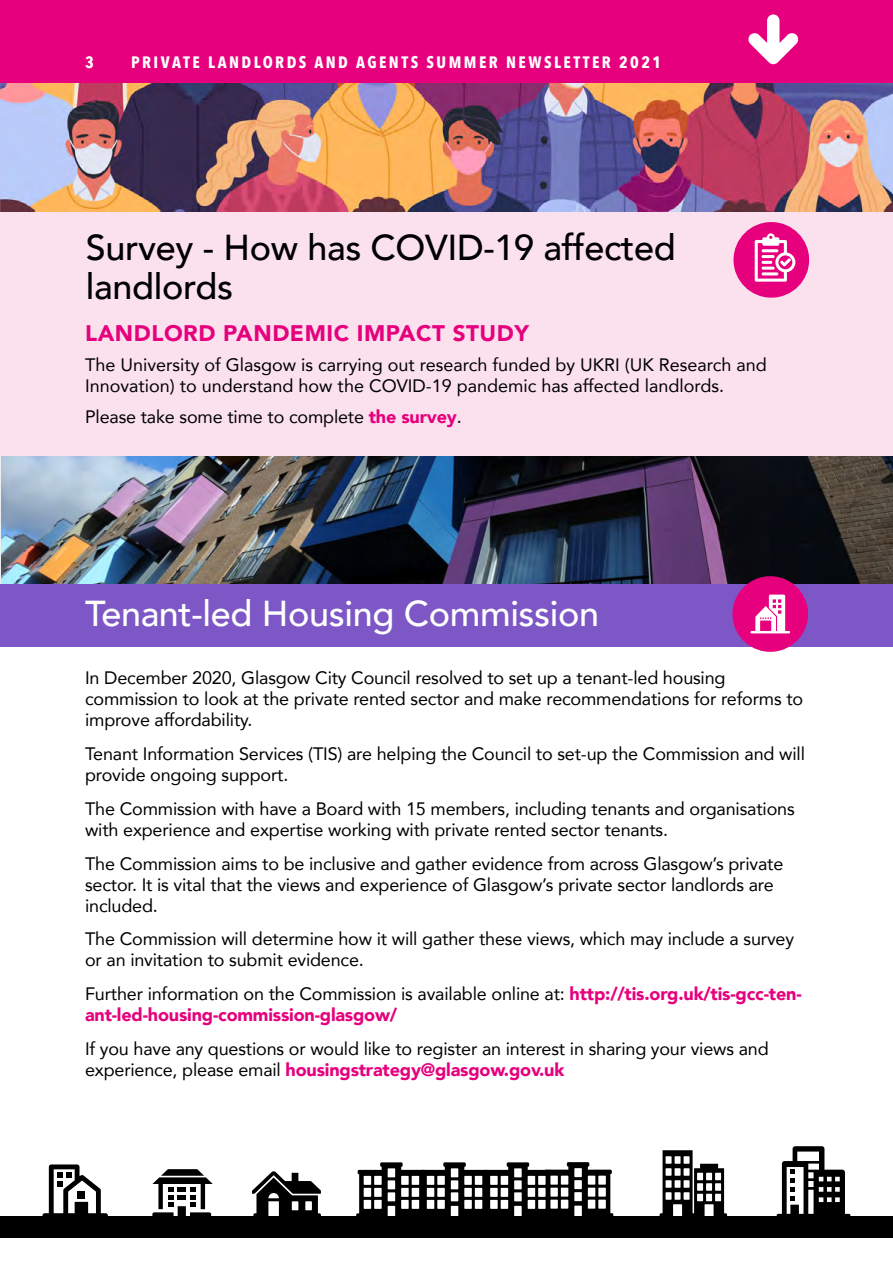
<style>
.page{position:relative;width:893px;height:1263px;background:#fff}
.page>*{position:absolute;margin:0;border:0;box-sizing:border-box;transform-origin:0 0}
.Heading_3{font:500 36px/39px "Avenir";letter-spacing:-.01em;color:#000}
.Heading_3-2{font:500 36px "Avenir";letter-spacing:-.01em;color:#fff}
.Heading_4{font:900 22.5px "Avenir";letter-spacing:.025em;color:#e6007d}
.Paragraph_Style_2{font:18px/21px "Avenir";letter-spacing:-.01em;color:#000}
.Paragraph_Style_2-2{font:900 18px/21px "Avenir";letter-spacing:-.01em;color:#e6007d}
.Sub_Heading_6{font:700 16.5px "Avenir Next Condensed";letter-spacing:.15em;color:#fff}
.s1{font-weight:900;color:#e6007d}
.s2{font-weight:400;color:#000}
</style>
<div class="page">
<div style="left:1px;top:0;width:892px;height:84px;background:#e6007d"></div>
<div style="left:0;top:1216px;width:893px;height:21px;background:#000"></div>
<svg style="left:777px;top:1146px;width:73px;height:70px"></svg>
<svg style="left:152px;top:1169px;width:61px;height:47px"></svg>
<svg style="left:43px;top:1164px;width:65px;height:52px"></svg>
<svg style="left:660px;top:1150px;width:67px;height:66px"></svg>
<svg style="left:252px;top:1171px;width:69px;height:45px"></svg>
<svg style="left:356px;top:1162px;width:257px;height:54px"></svg>
<img style="left:0;top:84px;width:893px;height:129px">
<div style="left:0;top:213px;width:893px;height:244px;background:#fbe0ee"></div>
<div style="left:733px;top:222px;width:76px;height:76px;background:#e6007d;border-radius:50%"></div>
<svg style="left:755px;top:233px;width:40px;height:49px"></svg>
<img style="left:1px;top:456px;width:892px;height:128px">
<div style="left:0;top:584px;width:892px;height:62px;background:#7c57c5"></div>
<svg style="left:748px;top:14px;width:51px;height:51px"></svg>
<svg style="left:731px;top:575px;width:78px;height:77px"></svg>
<hr style="left:750px;top:631px;width:40px;height:2px;background:#fff">
<h6 class="Sub_Heading_6" style="left:85px;top:52px;width:10px">3</h6>
<h6 class="Sub_Heading_6" style="left:131px;top:52px;width:532px">PRIVATE LANDLORDS AND AGENTS SUMMER NEWSLETTER 2021</h6>
<h3 class="Heading_3" style="left:86px;top:226px;width:591px">Survey - How has COVID-19 affected landlords</h3>
<h4 class="Heading_4" style="left:85px;top:314px;width:445px">LANDLORD PANDEMIC IMPACT STUDY</h4>
<p class="Paragraph_Style_2" style="left:85px;top:354px;width:683px">The University of Glasgow is carrying out research funded by UKRI (UK Research and<br>Innovation) to understand how the COVID-19 pandemic has affected landlords.</p>
<p class="Paragraph_Style_2" style="left:85px;top:406px;width:378px">Please take some time to complete <span class="s1">the survey</span>.</p>
<h3 class="Heading_3-2" style="left:85px;top:582px;width:516px">Tenant-led Housing Commission</h3>
<p class="Paragraph_Style_2" style="left:85px;top:667px;width:720px">In December 2020, Glasgow City Council resolved to set up a tenant-led housing commission to look at the private rented sector and make recommendations for reforms to improve affordability.</p>
<p class="Paragraph_Style_2" style="left:85px;top:743px;width:721px">Tenant Information Services (TIS) are helping the Council to set-up the Commission and will provide ongoing support.</p>
<p class="Paragraph_Style_2" style="left:85px;top:797px;width:711px">The Commission with have a Board with 15 members, including tenants and organisations with experience and expertise working with private rented sector tenants.</p>
<p class="Paragraph_Style_2" style="left:85px;top:852px;width:700px">The Commission aims to be inclusive and gather evidence from across Glasgow’s private sector. It is vital that the views and experience of Glasgow’s private sector landlords are included.</p>
<p class="Paragraph_Style_2" style="left:85px;top:928px;width:711px">The Commission will determine how it will gather these views, which may include a survey or an invitation to submit evidence.</p>
<p class="Paragraph_Style_2-2" style="left:85px;top:983px;width:718px"><span class="s2">Further information on the Commission is available online at:</span> http://tis.org.uk/tis-gcc-ten&shy;ant-led-housing-commission-glasgow/</p>
<p class="Paragraph_Style_2" style="left:85px;top:1037px;width:685px">If you have any questions or would like to register an interest in sharing your views and experience, please email <span class="s1">housingstrategy@glasgow.gov.uk</span></p>
</div>
